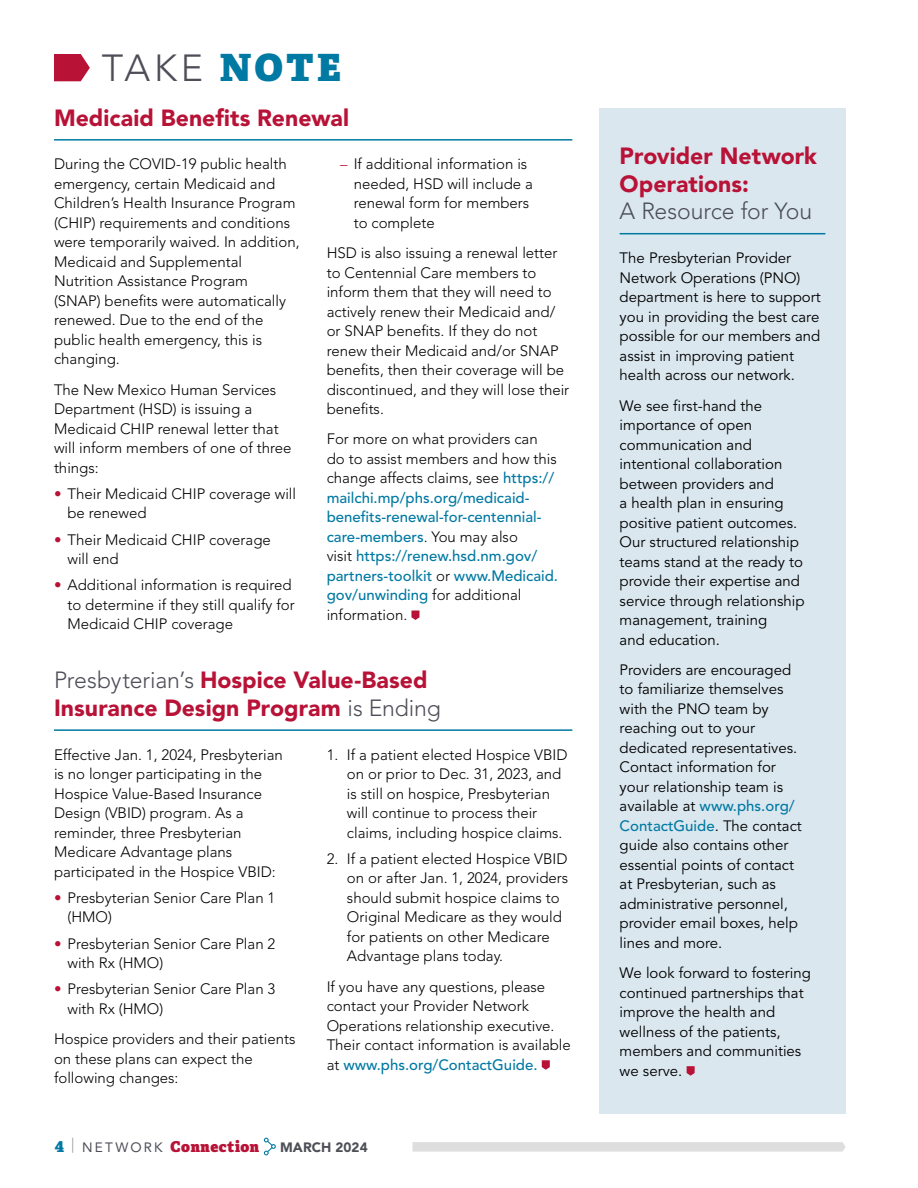
<style>
.page{position:relative;width:918px;height:1188px;background:#fff}
.page>*{position:absolute;margin:0;border:0;box-sizing:border-box;transform-origin:0 0}
.t1{font:300 37.5px "Avenir LT Std";color:#4d4e57}
.t2{font:900 23.25px/27.9px "Avenir LT Std";color:#b81237}
.t3{font:300 23.25px "Avenir LT Std";letter-spacing:-.005em;color:#4d4e57}
.t4{font:300 15px/19.5px "Avenir LT Std";color:#000}
.t5{font:15px/19.5px "Avenir LT Std";color:#000}
.t6{font:500 15px/19.5px "Avenir LT Std";color:#0079a3}
.t7{font:800 15px "Adelle";letter-spacing:.035em;color:#b81237}
.t8{font:900 13.5px "Avenir LT Std";letter-spacing:.01em;color:#4d4e57}
.s1{font-family:"Adelle";font-weight:800;color:#0079a3}
.s2{color:#b81237}
.s3{font-weight:300;color:#000}
.s4{font-weight:300;color:#4d4e57}
.s5{font-weight:500;color:#0079a3}
.s6{color:#0079a3}
.s7{font-family:"Avenir LT Std";font-weight:300;color:#949197}
.s8{font-family:"Avenir LT Std";font-weight:400;font-size:13.5px;color:#4d4e57}
</style>
<div class="page">
<svg style="left:264px;top:1138px;width:12px;height:17px"></svg>
<svg style="left:412px;top:1142px;width:434px;height:10px"></svg>
<svg style="left:54px;top:54px;width:36px;height:27px"></svg>
<div style="left:599px;top:108px;width:247px;height:1006px;background:#dbe7ef"></div>
<hr style="left:620px;top:233px;width:205px;height:1px;background:#0079a3">
<svg style="left:687px;top:1066px;width:8px;height:10px"></svg>
<hr style="left:54px;top:729px;width:518px;height:2px;background:#0079a3">
<svg style="left:542px;top:1060px;width:8px;height:10px"></svg>
<hr style="left:54px;top:139px;width:518px;height:2px;background:#0079a3">
<svg style="left:411px;top:611px;width:8px;height:9px"></svg>
<h1 class="t1" style="left:102px;top:46px;width:241px">TAKE <span class="s1">NOTE</span></h1>
<h2 class="t2" style="left:54px;top:103px;width:297px">Medicaid Benefits Renewal</h2>
<p class="t4" style="left:54px;top:155px;width:247px">During the COVID-19 public health emergency, certain Medicaid and<br>Children’s Health Insurance Program (CHIP) requirements and conditions were temporarily waived. In addition,<br>Medicaid and Supplemental<br>Nutrition Assistance Program<br>(SNAP) benefits were automatically renewed. Due to the end of the public health emergency, this is changing.</p>
<p class="t4" style="left:54px;top:380px;width:239px">The New Mexico Human Services<br>Department (HSD) is issuing a<br>Medicaid CHIP renewal letter that will inform members of one of three things:</p>
<p class="t4" style="left:68px;top:484px;width:230px;text-indent:-14px"><span class="s2">•</span> Their Medicaid CHIP coverage will be renewed</p>
<p class="t4" style="left:68px;top:530px;width:205px;text-indent:-14px"><span class="s2">•</span> Their Medicaid CHIP coverage will end</p>
<p class="t4" style="left:68px;top:576px;width:229px;text-indent:-14px"><span class="s2">•</span> Additional information is required to determine if they still qualify for<br>Medicaid CHIP coverage</p>
<p class="t4" style="left:354px;top:155px;width:181px;text-indent:-13px"><span class="s2">–</span> If additional information is needed, HSD will include a renewal form for members to complete</p>
<p class="t4" style="left:327px;top:243px;width:244px">HSD is also issuing a renewal letter to Centennial Care members to inform them that they will need to actively renew their Medicaid and/ or SNAP benefits. If they do not renew their Medicaid and/or SNAP benefits, then their coverage will be discontinued, and they will lose their benefits.</p>
<p class="t6" style="left:327px;top:430px;width:233px"><span class="s3">For more on what providers can do to assist members and how this change affects claims, see</span> https:// mailchi.mp/phs.org/medicaid&shy;benefits-renewal-for-centennial&shy;care-members<span class="s3">. You may also<br>visit</span> https://renew.hsd.nm.gov/ partners-toolkit <span class="s3">or</span> www.Medicaid. gov/unwinding <span class="s3">for additional information.</span></p>
<h2 class="t2" style="left:54px;top:666px;width:388px"><span class="s4">Presbyterian’s</span> Hospice Value-Based<br>Insurance Design Program <span class="s4">is Ending</span></h2>
<p class="t4" style="left:54px;top:745px;width:230px">Effective Jan. 1, 2024, Presbyterian is no longer participating in the<br>Hospice Value-Based Insurance<br>Design (VBID) program. As a reminder, three Presbyterian<br>Medicare Advantage plans participated in the Hospice VBID:</p>
<p class="t4" style="left:68px;top:888px;width:209px;text-indent:-14px"><span class="s2">•</span> Presbyterian Senior Care Plan 1 (HMO)</p>
<p class="t4" style="left:68px;top:934px;width:209px;text-indent:-14px"><span class="s2">•</span> Presbyterian Senior Care Plan 2 with Rx (HMO)</p>
<p class="t4" style="left:68px;top:980px;width:209px;text-indent:-14px"><span class="s2">•</span> Presbyterian Senior Care Plan 3 with Rx (HMO)</p>
<p class="t4" style="left:54px;top:1029px;width:243px">Hospice providers and their patients on these plans can expect the following changes:</p>
<p class="t4" style="left:347px;top:745px;width:222px;text-indent:-20px">1. If a patient elected Hospice VBID on or prior to Dec. 31, 2023, and is still on hospice, Presbyterian will continue to process their claims, including hospice claims.</p>
<p class="t4" style="left:347px;top:849px;width:223px;text-indent:-20px">2. If a patient elected Hospice VBID on or after Jan. 1, 2024, providers should submit hospice claims to<br>Original Medicare as they would for patients on other Medicare<br>Advantage plans today.</p>
<p class="t4" style="left:327px;top:977px;width:246px">If you have any questions, please contact your Provider Network Operations relationship executive.<br>Their contact information is available at <span class="s5">www.phs.org/ContactGuide.</span></p>
<p class="t7" style="left:54px;top:1136px;width:206px"><span class="s6">4</span> <span class="s7">|</span> <span class="s8">NET WORK</span> Connection</p>
<p class="t8" style="left:280px;top:1139px;width:89px">MARCH 2024</p>
<h2 class="t2" style="left:620px;top:142px;width:199px">Provider Network<br>Operations:</h2>
<h2 class="t3" style="left:620px;top:198px;width:194px">A Resource for You</h2>
<p class="t5" style="left:620px;top:249px;width:203px">The Presbyterian Provider<br>Network Operations (PNO) department is here to support you in providing the best care possible for our members and assist in improving patient health across our network.</p>
<p class="t5" style="left:620px;top:396px;width:186px">We see first-hand the importance of open communication and intentional collaboration between providers and<br>a health plan in ensuring positive patient outcomes.<br>Our structured relationship teams stand at the ready to provide their expertise and service through relationship management, training<br>and education.</p>
<p class="t5" style="left:620px;top:660px;width:184px">Providers are encouraged to familiarize themselves with the PNO team by reaching out to your dedicated representatives.<br>Contact information for your relationship team is available at <span class="s5">www.phs.org/<br>ContactGuide</span>. The contact guide also contains other essential points of contact at Presbyterian, such as administrative personnel, provider email boxes, help lines and more.</p>
<p class="t5" style="left:620px;top:964px;width:193px">We look forward to fostering continued partnerships that improve the health and wellness of the patients, members and communities we serve.</p>
</div>
